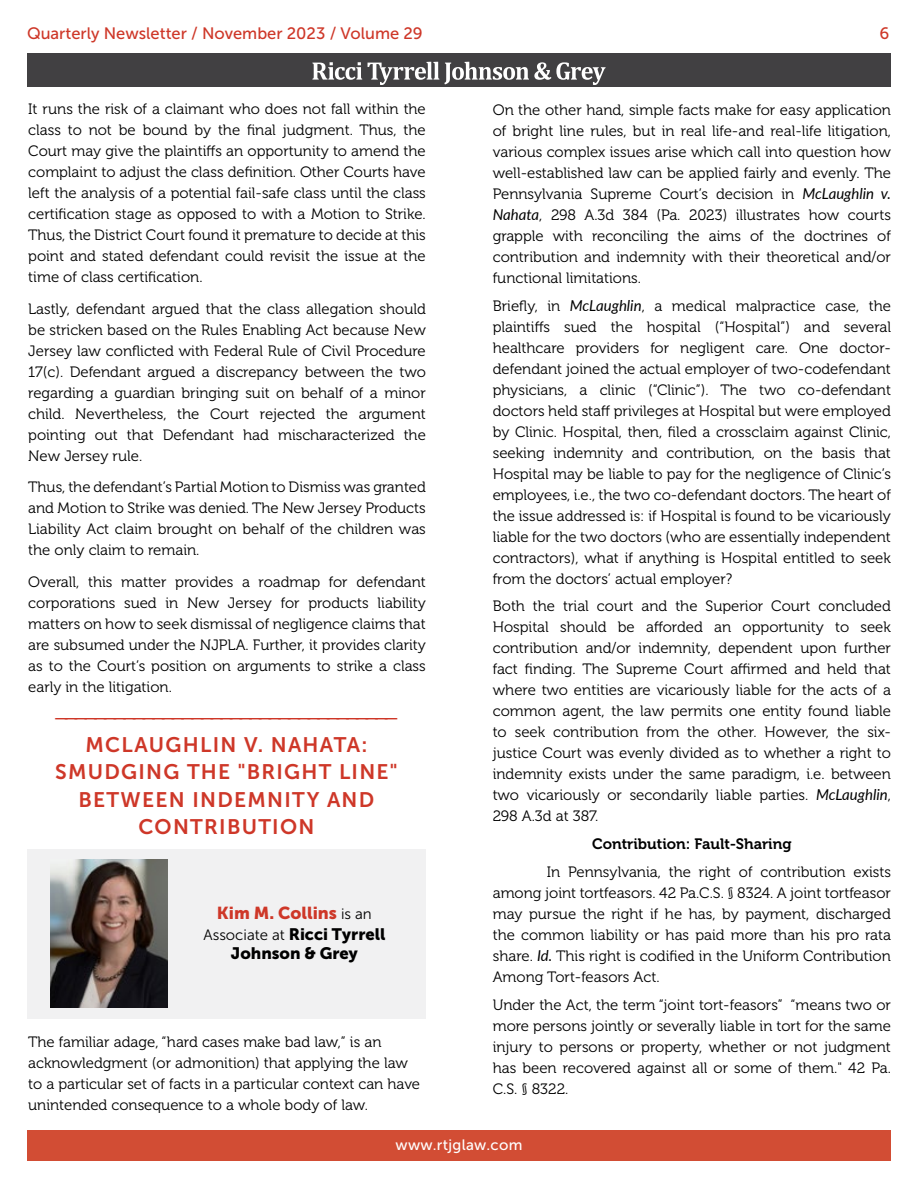
<style>
.page{position:relative;width:918px;height:1188px;background:#fff}
.page>*{position:absolute;margin:0;border:0;box-sizing:border-box;transform-origin:0 0}
.t1{font:24px "Museo Sans 300";color:#ce3728}
.t2{font:21px/27px "Museo Sans 700";letter-spacing:.06em;color:#ce3728;text-align:center}
.t3{font:17.25px "Museo Sans 900";color:#ce3728}
.t4{font:16.5px "Museo Sans 500";color:#ce3728}
.t5{font:16.5px/19.8px "Museo Sans 900";color:#000;text-align:center}
.t6{font:15px/21px "Museo 300";color:#000101;text-align:justify}
.t7{font:15px/21px "Museo 300";color:#000;text-align:justify}
.t8{font:15px "Museo 700";color:#000101}
.t9{font:15px "Museo Sans 500";letter-spacing:.02em;color:#fff}
.s1{font-family:"Museo Sans 300";font-size:15px;color:#000}
.s2{font-family:"Museo Sans 300";font-size:15px}
.s3{font-family:"Lato";font-style:italic}
</style>
<div class="page">
<div style="left:27px;top:53px;width:864px;height:34px;background:#414042"></div>
<svg style="left:312px;top:62px;width:50px;height:18px"></svg>
<svg style="left:368px;top:62px;width:238px;height:23px"></svg>
<div style="left:27px;top:1130px;width:864px;height:31px;background:#d24d34"></div>
<div style="left:27px;top:850px;width:398px;height:169px;background:#f1f1f2"></div>
<img style="left:50px;top:859px;width:118px;height:149px">
<p class="t4" style="left:27px;top:25px;width:397px">Quarterly Newsletter / November 2023 / Volume 29</p>
<p class="t4" style="left:880px;top:25px;width:11px">6</p>
<p class="t7" style="left:28px;top:99px;width:399px">It runs the risk of a claimant who does not fall within the class to not be bound by the final judgment. Thus, the Court may give the plaintiffs an opportunity to amend the complaint to adjust the class definition. Other Courts have left the analysis of a potential fail-safe class until the class certification stage as opposed to with a Motion to Strike.<br>Thus, the District Court found it premature to decide at this point and stated defendant could revisit the issue at the time of class certification.</p>
<p class="t7" style="left:28px;top:298px;width:399px">Lastly, defendant argued that the class allegation should be stricken based on the Rules Enabling Act because New Jersey law conflicted with Federal Rule of Civil Procedure 17(c). Defendant argued a discrepancy between the two regarding a guardian bringing suit on behalf of a minor child. Nevertheless, the Court rejected the argument pointing out that Defendant had mischaracterized the New Jersey rule.</p>
<p class="t7" style="left:28px;top:477px;width:399px">Thus, the defendant’s Partial Motion to Dismiss was granted and Motion to Strike was denied. The New Jersey Products Liability Act claim brought on behalf of the children was the only claim to remain.</p>
<p class="t7" style="left:28px;top:572px;width:399px">Overall, this matter provides a roadmap for defendant corporations sued in New Jersey for products liability matters on how to seek dismissal of negligence claims that are subsumed under the NJPLA. Further, it provides clarity as to the Court’s position on arguments to strike a class early in the litigation.</p>
<h1 class="t1" style="left:55px;top:697px;width:345px">___________________________________</h1>
<h2 class="t2" style="left:55px;top:732px;width:344px">MCLAUGHLIN V. NAHATA:<br>SMUDGING THE "BRIGHT LINE"<br>BETWEEN INDEMNITY AND<br>CONTRIBUTION</h2>
<p class="t3" style="left:217px;top:903px;width:156px">Kim M. Collins <span class="s1">is an</span></p>
<p class="t5" style="left:203px;top:924px;width:183px"><span class="s2">Associate at</span> Ricci Tyrrell<br>Johnson &amp; Grey</p>
<p class="t6" style="left:28px;top:1031px;width:393px;text-align:left">The familiar adage, “hard cases make bad law,” is an acknowledgment (or admonition) that applying the law to a particular set of facts in a particular context can have unintended consequence to a whole body of law.</p>
<p class="t6" style="left:493px;top:100px;width:400px">On the other hand, simple facts make for easy application of bright line rules, but in real life-and real-life litigation, various complex issues arise which call into question how well-established law can be applied fairly and evenly. The Pennsylvania Supreme Court’s decision in <span class="s3">McLaughlin v.<br>Nahata</span>, 298 A.3d 384 (Pa. 2023) illustrates how courts grapple with reconciling the aims of the doctrines of contribution and indemnity with their theoretical and/or functional limitations.</p>
<p class="t6" style="left:493px;top:295px;width:400px">Briefly, in <span class="s3">McLaughlin</span>, a medical malpractice case, the plaintiffs sued the hospital (“Hospital”) and several healthcare providers for negligent care. One doctor&shy;defendant joined the actual employer of two-codefendant physicians, a clinic (“Clinic”). The two co-defendant doctors held staff privileges at Hospital but were employed by Clinic. Hospital, then, filed a crossclaim against Clinic, seeking indemnity and contribution, on the basis that Hospital may be liable to pay for the negligence of Clinic’s employees, i.e., the two co-defendant doctors. The heart of the issue addressed is: if Hospital is found to be vicariously liable for the two doctors (who are essentially independent contractors), what if anything is Hospital entitled to seek from the doctors’ actual employer?</p>
<p class="t6" style="left:493px;top:596px;width:400px">Both the trial court and the Superior Court concluded Hospital should be afforded an opportunity to seek contribution and/or indemnity, dependent upon further fact finding. The Supreme Court affirmed and held that where two entities are vicariously liable for the acts of a common agent, the law permits one entity found liable to seek contribution from the other. However, the six&shy;justice Court was evenly divided as to whether a right to indemnity exists under the same paradigm, i.e. between two vicariously or secondarily liable parties. <span class="s3">McLaughlin</span>, 298 A.3d at 387.</p>
<p class="t8" style="left:592px;top:836px;width:201px">Contribution: Fault-Sharing</p>
<p class="t6" style="left:493px;top:862px;width:400px;text-indent:54px">In Pennsylvania, the right of contribution exists among joint tortfeasors. 42 Pa.C.S. § 8324. A joint tortfeasor may pursue the right if he has, by payment, discharged the common liability or has paid more than his pro rata share. <span class="s3">Id.</span> This right is codified in the Uniform Contribution Among Tort-feasors Act.</p>
<p class="t6" style="left:493px;top:994px;width:400px">Under the Act, the term “joint tort-feasors” “means two or more persons jointly or severally liable in tort for the same injury to persons or property, whether or not judgment has been recovered against all or some of them." 42 Pa.<br>C.S. § 8322.</p>
<p class="t9" style="left:395px;top:1136px;width:129px">www.rtjglaw.com</p>
</div>
